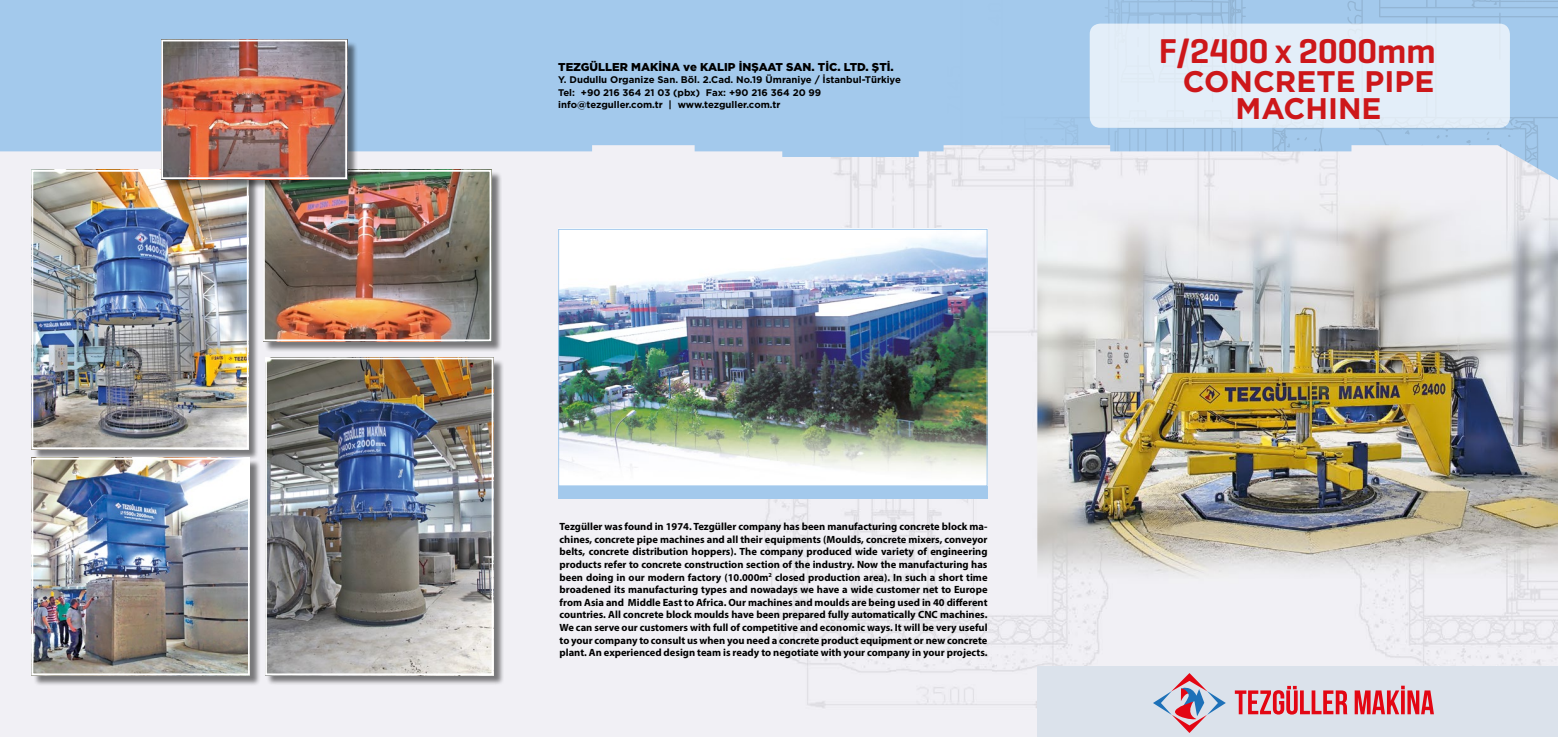
<style>
.page{position:relative;width:1558px;height:737px;background:#fff}
.page>*{position:absolute;margin:0;border:0;box-sizing:border-box;transform-origin:0 0}
.t1{font:600 35px "Geogrotesque";color:#cd171a}
.t2{font:700 29.75px/26.2px "Gotham";color:#cd171a;text-align:center}
.t3{font:900 11.38px "Gotham";color:#000}
.t4{font:700 10.5px/12.6px "Myriad Pro";color:#000;text-align:justify}
.t5{font:700 9.62px/12.2px "Gotham";color:#000}
</style>
<div class="page">
<img style="left:0;top:180px;width:1558px;height:557px">
<svg style="left:0;top:0;width:1346px;height:180px;background:#adceec"></svg>
<hr style="left:960px;top:0;width:2px;height:180px;background:#000">
<svg style="left:946px;top:65px;width:16px;height:49px"></svg>
<svg style="left:1346px;top:0;width:212px;height:180px"></svg>
<svg style="left:987px;top:0;width:338px;height:181px"></svg>
<div style="left:1089px;top:24px;width:421px;height:104px;background:#e3eef9;border-radius:10px"></div>
<div style="left:1037px;top:666px;width:521px;height:71px;background:#dbe2eb"></div>
<svg style="left:1153px;top:673px;width:73px;height:60px"></svg>
<svg style="left:1235px;top:686px;width:112px;height:28px"></svg>
<svg style="left:1354px;top:685px;width:80px;height:29px"></svg>
<img style="left:560px;top:231px;width:425px;height:253px">
<div style="left:558px;top:229px;width:429px;height:257px;border:1px solid #a3c9ec"></div>
<div style="left:558px;top:486px;width:429px;height:12px;background:#a3c9ec"></div>
<div style="left:266px;top:359px;width:238px;height:327px;background:#000;opacity:.5"></div>
<img style="left:268px;top:360px;width:222px;height:312px">
<div style="left:265px;top:357px;width:228px;height:318px;border:2px solid #fff"></div>
<div style="left:33px;top:171px;width:226px;height:289px;background:#000;opacity:.5"></div>
<img style="left:34px;top:173px;width:212px;height:273px">
<div style="left:31px;top:170px;width:218px;height:279px;border:2px solid #fff"></div>
<div style="left:33px;top:459px;width:228px;height:227px;background:#000;opacity:.5"></div>
<img style="left:34px;top:461px;width:213px;height:211px">
<div style="left:31px;top:458px;width:219px;height:217px;border:2px solid #fff"></div>
<div style="left:264px;top:171px;width:238px;height:181px;background:#000;opacity:.5"></div>
<img style="left:266px;top:173px;width:222px;height:165px">
<div style="left:263px;top:170px;width:228px;height:171px;border:2px solid #fff"></div>
<div style="left:163px;top:41px;width:195px;height:149px;background:#000;opacity:.5"></div>
<img style="left:164px;top:43px;width:180px;height:133px">
<div style="left:161px;top:40px;width:186px;height:139px;border:2px solid #fff"></div>
<p class="t3" style="left:558px;top:60px;width:337px">TEZGÜLLER MAKİNA ve KALIP İNŞAAT SAN. TİC. LTD. ŞTİ.</p>
<p class="t5" style="left:558px;top:74px;width:344px">Y. Dudullu Organize San. Böl. 2.Cad. No.19 Ümraniye / İstanbul-Türkiye<br>Tel: +90 216 364 21 03 (pbx) Fax: +90 216 364 20 99 info@tezguller.com.tr | www.tezguller.com.tr</p>
<p class="t4" style="left:559px;top:520px;width:429px">Tezgüller was found in 1974. Tezgüller company has been manufacturing concrete block ma&shy;chines, concrete pipe machines and all their equipments (Moulds, concrete mixers, conveyor belts, concrete distribution hoppers). The company produced wide variety of engineering products refer to concrete construction section of the industry. Now the manufacturing has been doing in our modern factory (10.000m<sup>2</sup> closed production area). In such a short time broadened its manufacturing types and nowadays we have a wide customer net to Europe from Asia and Middle East to Africa. Our machines and moulds are being used in 40 different countries. All concrete block moulds have been prepared fully automatically CNC machines.<br>We can serve our customers with full of competitive and economic ways. It will be very useful to your company to consult us when you need a concrete product equipment or new concrete plant. An experienced design team is ready to negotiate with your company in your projects.</p>
<h1 class="t1" style="left:1158px;top:30px;width:278px">F/2400 x 2000mm</h1>
<h2 class="t2" style="left:1183px;top:68px;width:253px">CONCRETE PIPE<br>MACHINE</h2>
</div>
